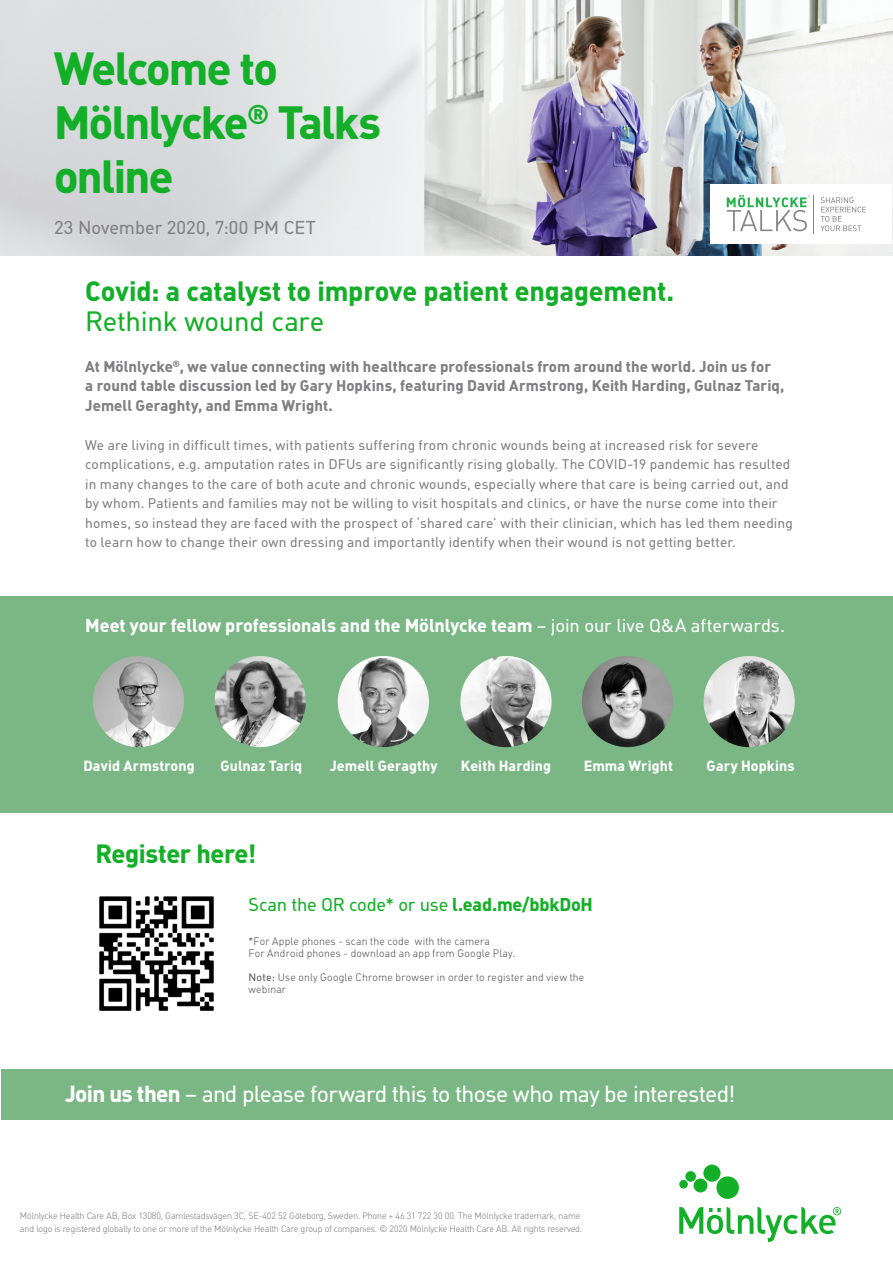
<style>
.page{position:relative;width:893px;height:1263px;background:#fff}
.page>*{position:absolute;margin:0;border:0;box-sizing:border-box;transform-origin:0 0}
.Subhead_bold_green_1{font:700 45px/54px "Molnlycke Din";letter-spacing:-.035em;color:#14af28}
.Subhead_bold_green_1-2{font:700 27px "Molnlycke Din";letter-spacing:-.005em;color:#14af28}
.Subhead_bold_green_1-3{font:27px "Molnlycke Din";letter-spacing:-.01em;color:#14af28}
.Subhead_bold_green_1-4{font:700 25.5px "Molnlycke Din";letter-spacing:-.015em;color:#14af28}
.Subhead_bold_green_1-5{font:22.5px "Molnlycke Din";letter-spacing:-.03em;color:#fff}
.Subhead_bold_green_1-6{font:700 18px "Molnlycke Din";color:#fff}
.Subhead_bold_green_1-7{font:18px "Molnlycke Din";letter-spacing:-.015em;color:#14af28}
.Subhead_bold_green_1-8{font:18px "Molnlycke Din";letter-spacing:.005em;color:#808083}
.Subhead_bold_green_1-9{font:700 15px/19.5px "Molnlycke Din";letter-spacing:.005em;color:#808083}
.Subhead_bold_green_1-10{font:700 14.25px "Molnlycke Din";letter-spacing:.01em;color:#fff}
.Subhead_bold_green_1-11{font:13.5px/19.5px "Molnlycke Din";letter-spacing:.01em;color:#808083}
.Subhead_bold_green_1-12{font:300 10.5px/12px "Molnlycke Din";letter-spacing:.02em;color:#55555a}
.Bröd{font:300 9px/12.8px "Molnlycke Din";letter-spacing:-.01em;color:#808083}
.s1{font-weight:400}
.s2{font-weight:700}
</style>
<div class="page">
<div style="left:0;top:596px;width:893px;height:217px;background:#7ab785"></div>
<img style="left:93px;top:656px;width:91px;height:91px;border-radius:46px">
<img style="left:99px;top:896px;width:115px;height:115px">
<img style="left:460px;top:656px;width:92px;height:91px;border-radius:46px">
<img style="left:338px;top:656px;width:91px;height:91px;border-radius:46px">
<img style="left:582px;top:656px;width:91px;height:91px;border-radius:46px">
<img style="left:215px;top:656px;width:91px;height:91px;border-radius:46px">
<img style="left:703px;top:656px;width:92px;height:91px;border-radius:46px">
<div style="left:1px;top:1069px;width:892px;height:51px;background:#7ab785"></div>
<img style="left:0;top:0;width:893px;height:255px">
<svg style="left:679px;top:1164px;width:162px;height:78px"></svg>
<div style="left:711px;top:184px;width:181px;height:59px;background:#fff"></div>
<hr style="left:813px;top:195px;width:1px;height:39px;background:#878686">
<svg style="left:727px;top:195px;width:83px;height:36px"></svg>
<svg style="left:821px;top:197px;width:45px;height:34px"></svg>
<p class="Subhead_bold_green_1" style="left:54px;top:41px;width:225px">Welcome to</p>
<p class="Subhead_bold_green_1" style="left:54px;top:95px;width:328px">Mölnlycke<sup>®</sup> Talks online</p>
<p class="Subhead_bold_green_1-8" style="left:54px;top:217px;width:263px">23 November 2020, 7:00 PM CET</p>
<p class="Subhead_bold_green_1-2" style="left:85px;top:274px;width:591px">Covid: a catalyst to improve patient engagement.</p>
<p class="Subhead_bold_green_1-3" style="left:85px;top:305px;width:241px">Rethink wound care</p>
<p class="Subhead_bold_green_1-9" style="left:85px;top:356px;width:701px">At Mölnlycke<sup>®</sup>, we value connecting with healthcare professionals from around the world. Join us for<br>a round table discussion led by Gary Hopkins, featuring David Armstrong, Keith Harding, Gulnaz Tariq,<br>Jemell Geraghty, and Emma Wright.</p>
<p class="Subhead_bold_green_1-11" style="left:85px;top:435px;width:709px">We are living in difficult times, with patients suffering from chronic wounds being at increased risk for severe complications, e.g. amputation rates in DFUs are significantly rising globally. The COVID-19 pandemic has resulted in many changes to the care of both acute and chronic wounds, especially where that care is being carried out, and by whom. Patients and families may not be willing to visit hospitals and clinics, or have the nurse come into their homes, so instead they are faced with the prospect of ‘shared care’ with their clinician, which has led them needing to learn how to change their own dressing and importantly identify when their wound is not getting better.</p>
<p class="Subhead_bold_green_1-6" style="left:85px;top:614px;width:701px">Meet your fellow professionals and the Mölnlycke team <span class="s1">– join our live Q&amp;A afterwards.</span></p>
<p class="Subhead_bold_green_1-10" style="left:83px;top:757px;width:113px">David Armstrong</p>
<p class="Subhead_bold_green_1-10" style="left:220px;top:757px;width:83px">Gulnaz Tariq</p>
<p class="Subhead_bold_green_1-10" style="left:330px;top:757px;width:109px">Jemell Geragthy</p>
<p class="Subhead_bold_green_1-10" style="left:461px;top:757px;width:92px">Keith Harding</p>
<p class="Subhead_bold_green_1-10" style="left:584px;top:757px;width:91px">Emma Wright</p>
<p class="Subhead_bold_green_1-10" style="left:706px;top:757px;width:90px">Gary Hopkins</p>
<p class="Subhead_bold_green_1-4" style="left:95px;top:838px;width:162px">Register here!</p>
<p class="Subhead_bold_green_1-7" style="left:249px;top:894px;width:346px">Scan the QR code* or use <span class="s2">l.ead.me/bbkDoH</span></p>
<p class="Subhead_bold_green_1-12" style="left:249px;top:936px;width:243px">*For Apple phones - scan the code with the camera</p>
<p class="Subhead_bold_green_1-12" style="left:249px;top:948px;width:268px">For Android phones - download an app from Google Play.</p>
<p class="Subhead_bold_green_1-12" style="left:249px;top:972px;width:337px"><span class="s1">Note:</span> Use only Google Chrome browser in order to register and view the webinar</p>
<p class="Subhead_bold_green_1-5" style="left:65px;top:1081px;width:672px"><span class="s2">Join us then</span> – and please forward this to those who may be interested!</p>
<p class="Bröd" style="left:20px;top:1210px;width:564px">Mölnlycke Health Care AB, Box 13080, Gamlestadsvägen 3C, SE-402 52 Göteborg, Sweden. Phone + 46 31 722 30 00. The Mölnlycke trademark, name and logo is registered globally to one or more of the Mölnlycke Health Care group of companies. © 2020 Mölnlycke Health Care AB. All rights reserved.</p>
</div>
